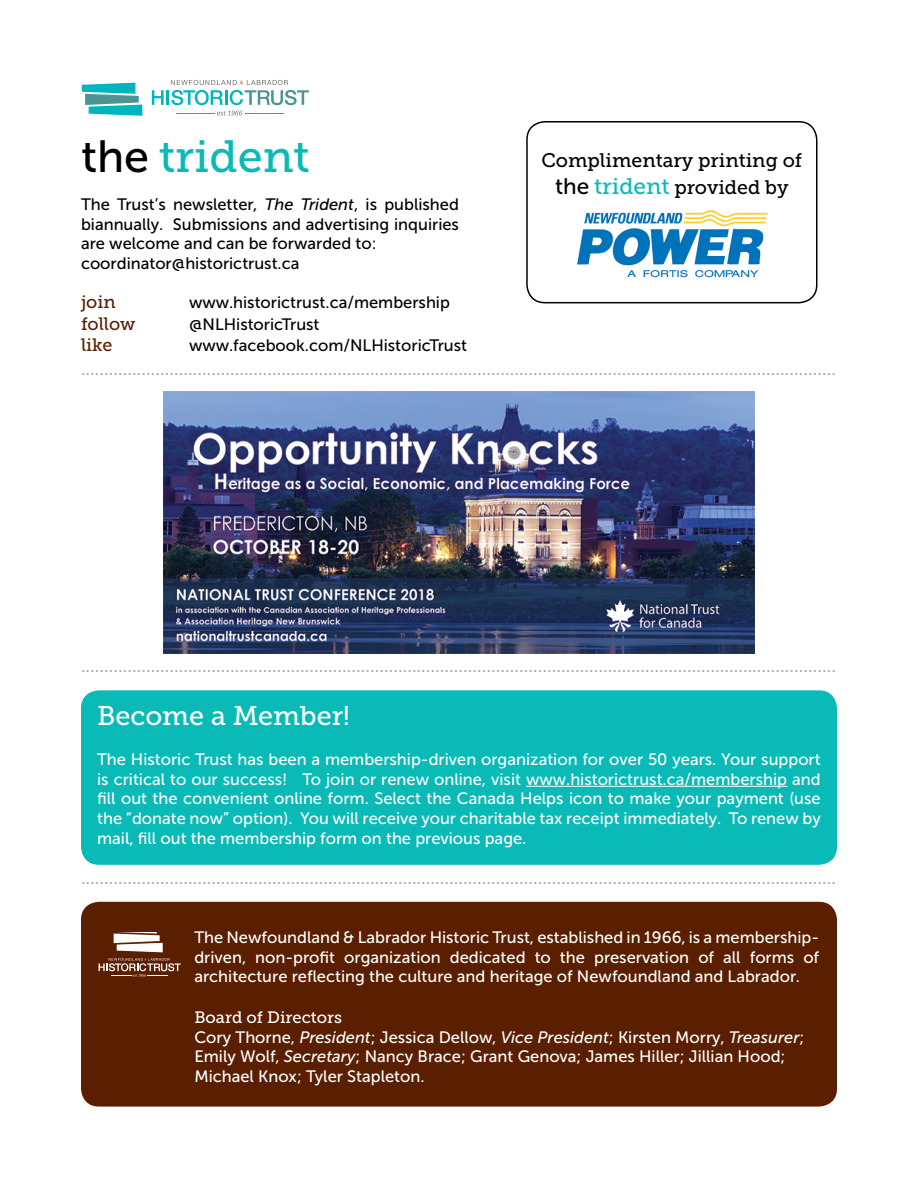
<style>
.page{position:relative;width:918px;height:1188px;background:#fff}
.page>*{position:absolute;margin:0;border:0;box-sizing:border-box;transform-origin:0 0}
.t1{font:45px "Museo Slab 500";color:#09bab6}
.t2{font:27px "Museo Slab 500";color:#fff}
.t3{font:19.5px/27px "Museo Slab 500";color:#000;text-align:center}
.t4{font:18px "Museo Slab 500";color:#a7a9ac}
.t5{font:17.85px "Museo Slab 500";letter-spacing:-.005em;color:#591f00}
.t6{font:16.5px/19.8px "Museo Sans 500";color:#fff;text-align:justify}
.t7{font:16.5px/19.8px "Museo Sans 500";color:#000}
.t8{font:16.5px "Museo Slab 500";color:#fff}
.s1{font-family:"Museo Sans 500";color:#000}
.s2{font-style:italic}
.s3{font-family:"Museo Sans 500";font-size:22.5px}
.s4{font-size:22.5px;color:#09bab6}
</style>
<div class="page">
<img style="left:577px;top:210px;width:190px;height:67px">
<div style="left:526px;top:121px;width:292px;height:182px;border:2px solid #000;border-radius:18px"></div>
<svg style="left:152px;top:80px;width:157px;height:25px"></svg>
<hr style="left:245px;top:113px;width:39px;height:1px;background:#00b6bd">
<hr style="left:176px;top:113px;width:39px;height:1px;background:#00b6bd">
<svg style="left:82px;top:83px;width:60px;height:33px"></svg>
<svg style="left:217px;top:111px;width:25px;height:5px"></svg>
<div style="left:81px;top:902px;width:756px;height:205px;background:#591f00;border-radius:18px"></div>
<svg style="left:113px;top:932px;width:50px;height:20px"></svg>
<svg style="left:99px;top:958px;width:82px;height:19px"></svg>
<div style="left:81px;top:690px;width:756px;height:175px;background:#09bab6;border-radius:18px"></div>
<hr style="left:526px;top:786px;width:261px;height:1px;background:#fff">
<img style="left:163px;top:392px;width:592px;height:261px">
<h1 class="t1" style="left:81px;top:131px;width:230px"><span class="s1">the</span> trident</h1>
<p class="t7" style="left:81px;top:194px;width:379px">The Trust’s newsletter, <span class="s2">The Trident</span>, is published biannually. Submissions and advertising inquiries are welcome and can be forwarded to: coordinator@historictrust.ca</p>
<p class="t5" style="left:81px;top:292px;width:36px">join</p>
<p class="t7" style="left:189px;top:293px;width:262px">www.historictrust.ca/membership</p>
<p class="t5" style="left:81px;top:314px;width:56px">follow</p>
<p class="t7" style="left:189px;top:314px;width:132px">@NLHistoricTrust</p>
<p class="t5" style="left:81px;top:335px;width:33px">like</p>
<p class="t7" style="left:189px;top:336px;width:280px">www.facebook.com/NLHistoricTrust</p>
<p class="t3" style="left:541px;top:147px;width:262px">Complimentary printing of <span class="s3">the</span> <span class="s4">trident</span> provided by</p>
<p class="t4" style="left:81px;top:358px;width:757px">..................................................................................................................................................................</p>
<p class="t4" style="left:81px;top:656px;width:757px">..................................................................................................................................................................</p>
<h2 class="t2" style="left:97px;top:701px;width:254px">Become a Member!</h2>
<p class="t6" style="left:97px;top:749px;width:725px">The Historic Trust has been a membership-driven organization for over 50 years. Your support is critical to our success! To join or renew online, visit www.historictrust.ca/membership and fill out the convenient online form. Select the Canada Helps icon to make your payment (use the “donate now” option). You will receive your charitable tax receipt immediately. To renew by mail, fill out the membership form on the previous page.</p>
<p class="t4" style="left:81px;top:867px;width:757px">..................................................................................................................................................................</p>
<p class="t6" style="left:194px;top:927px;width:626px">The Newfoundland &amp; Labrador Historic Trust, established in 1966, is a membership&shy;driven, non-profit organization dedicated to the preservation of all forms of architecture reflecting the culture and heritage of Newfoundland and Labrador.</p>
<p class="t8" style="left:194px;top:1008px;width:149px">Board of Directors</p>
<p class="t6" style="left:194px;top:1027px;width:611px;text-align:left">Cory Thorne, <span class="s2">President</span>; Jessica Dellow, <span class="s2">Vice President</span>; Kirsten Morry, <span class="s2">Treasurer</span>;<br>Emily Wolf, <span class="s2">Secretary</span>; Nancy Brace; Grant Genova; James Hiller; Jillian Hood;<br>Michael Knox; Tyler Stapleton.</p>
</div>
